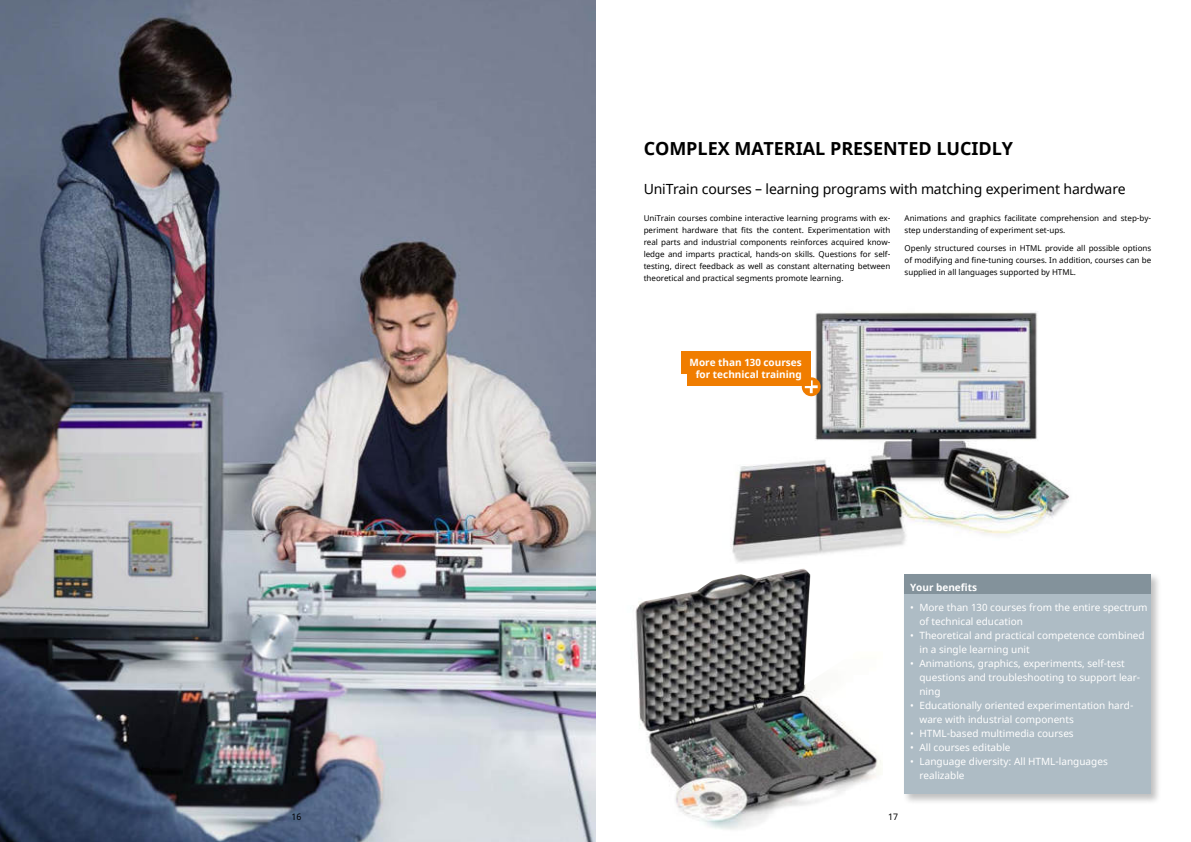
<style>
.page{position:relative;width:1191px;height:842px;background:#fff}
.page>*{position:absolute;margin:0;border:0;box-sizing:border-box;transform-origin:0 0}
.t1{font:700 18px "Noto Sans";color:#000}
.t2{font:14px "Noto Sans";letter-spacing:-.01em;color:#000}
.t3{font:10px/14px "Noto Sans";color:#fff}
.t4{font:700 10px/12px "Noto Sans";color:#fff;text-align:right}
.t5{font:9px "Noto Sans";color:#000}
.t6{font:8px/12px "Noto Sans";color:#000;text-align:justify}
</style>
<div class="page">
<img style="left:0;top:0;width:595px;height:842px">
<img style="left:681px;top:312px;width:389px;height:241px">
<img style="left:635px;top:553px;width:246px;height:277px">
<div style="left:902px;top:572px;width:260px;height:233px;background:#000;opacity:.25"></div>
<div style="left:904px;top:574px;width:247px;height:220px;background:#aebcc5"></div>
<div style="left:904px;top:574px;width:247px;height:20px;background:#83929b"></div>
<svg style="left:802px;top:377px;width:18px;height:19px"></svg>
<svg style="left:805px;top:380px;width:12px;height:13px"></svg>
<div style="left:681px;top:351px;width:129px;height:22px;background:#f07d00"></div>
<div style="left:687px;top:363px;width:123px;height:22px;background:#f07d00"></div>
<h1 class="t1" style="left:643px;top:140px;width:371px">COMPLEX MATERIAL PRESENTED LUCIDLY</h1>
<h2 class="t2" style="left:643px;top:182px;width:483px">UniTrain courses – learning programs with matching experiment hardware</h2>
<p class="t6" style="left:643px;top:213px;width:248px">UniTrain courses combine interactive learning programs with ex&shy;periment hardware that fits the content. Experimentation with real parts and industrial components reinforces acquired know&shy;ledge and imparts practical, hands-on skills. Questions for self&shy;testing, direct feedback as well as constant alternating between theoretical and practical segments promote learning.</p>
<p class="t6" style="left:904px;top:213px;width:248px">Animations and graphics facilitate comprehension and step-by&shy;step understanding of experiment set-ups.</p>
<p class="t6" style="left:904px;top:242px;width:248px">Openly structured courses in HTML provide all possible options of modifying and fine-tuning courses. In addition, courses can be supplied in all languages supported by HTML.</p>
<p class="t4" style="left:689px;top:357px;width:114px">More than 130 courses for technical training</p>
<p class="t4" style="left:910px;top:581px;width:68px">Your benefits</p>
<p class="t3" style="left:919px;top:600px;width:230px;text-indent:-9px">• More than 130 courses from the entire spectrum of technical education</p>
<p class="t3" style="left:919px;top:628px;width:227px;text-indent:-9px">• Theoretical and practical competence combined in a single learning unit</p>
<p class="t3" style="left:919px;top:656px;width:222px;text-indent:-9px">• Animations, graphics, experiments, self-test questions and troubleshooting to support lear&shy;ning</p>
<p class="t3" style="left:919px;top:698px;width:215px;text-indent:-9px">• Educationally oriented experimentation hard&shy;ware with industrial components</p>
<p class="t3" style="left:910px;top:726px;width:165px">• HTML-based multimedia courses</p>
<p class="t3" style="left:910px;top:740px;width:102px">• All courses editable</p>
<p class="t3" style="left:919px;top:754px;width:190px;text-indent:-9px">• Language diversity: All HTML-languages realizable</p>
<p class="t5" style="left:291px;top:812px;width:11px">16</p>
<p class="t5" style="left:888px;top:812px;width:11px">17</p>
</div>
